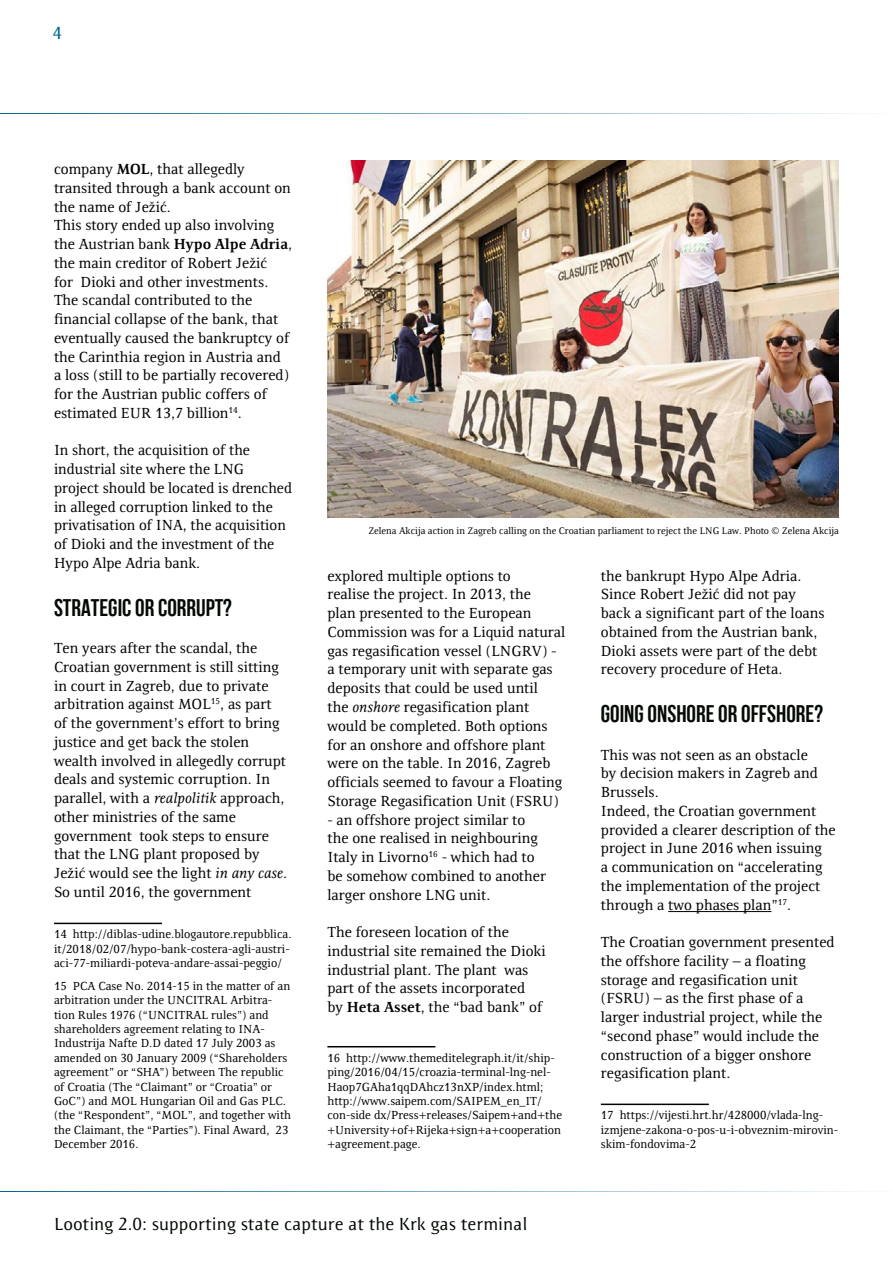
<style>
.page{position:relative;width:893px;height:1263px;background:#fff}
.page>*{position:absolute;margin:0;border:0;box-sizing:border-box;transform-origin:0 0}
.t1{font:24px "Bebas Neue";color:#040b04}
.t2{font:18px "Resavska BG Sans";color:#040b04}
.t3{font:18px "Resavska BG Sans";color:#00628b}
.t4{font:15px/18.8px "Resavska BG";color:#000}
.t5{font:12px/14.4px "Resavska BG";color:#000}
.t6{font:9.75px "Resavska BG";color:#000}
.s1{font-weight:700}
.s2{font-style:italic}
</style>
<div class="page">
<hr style="left:0;top:113px;width:893px;height:1px;background:#00628b">
<hr style="left:0;top:1191px;width:893px;height:1px;background:#00628b">
<hr style="left:668px;top:911px;width:103px;height:1px;background:#000">
<hr style="left:601px;top:1103px;width:108px;height:2px;background:#000">
<hr style="left:327px;top:1046px;width:108px;height:1px;background:#000">
<hr style="left:54px;top:923px;width:108px;height:1px;background:#000">
<img style="left:327px;top:161px;width:512px;height:356px">
<p class="t3" style="left:52px;top:23px;width:11px">4</p>
<p class="t4" style="left:54px;top:160px;width:240px">company <span class="s1">MOL</span>, that allegedly transited through a bank account on the name of Ježić.<br>This story ended up also involving the Austrian bank <span class="s1">Hypo Alpe Adria</span>, the main creditor of Robert Ježić<br>for Dioki and other investments.<br>The scandal contributed to the financial collapse of the bank, that eventually caused the bankruptcy of the Carinthia region in Austria and<br>a loss (still to be partially recovered) for the Austrian public coffers of estimated EUR 13,7 billion<sup>14</sup>.</p>
<p class="t4" style="left:54px;top:441px;width:240px">In short, the acquisition of the industrial site where the LNG project should be located is drenched in alleged corruption linked to the privatisation of INA, the acquisition of Dioki and the investment of the<br>Hypo Alpe Adria bank.</p>
<h1 class="t1" style="left:54px;top:594px;width:179px">STRATEGIC OR CORRUPT?</h1>
<p class="t4" style="left:54px;top:639px;width:235px">Ten years after the scandal, the Croatian government is still sitting in court in Zagreb, due to private arbitration against MOL<sup>15</sup>, as part of the government’s effort to bring justice and get back the stolen wealth involved in allegedly corrupt deals and systemic corruption. In parallel, with a <span class="s2">realpolitik</span> approach, other ministries of the same government took steps to ensure that the LNG plant proposed by Ježić would see the light <span class="s2">in any case</span>.<br>So until 2016, the government</p>
<p class="t5" style="left:54px;top:927px;width:239px">14 http://diblas-udine.blogautore.repubblica. it/2018/02/07/hypo-bank-costera-agli-austri&shy;aci-77-miliardi-poteva-andare-assai-peggio/</p>
<p class="t5" style="left:54px;top:978px;width:239px">15 PCA Case No. 2014-15 in the matter of an arbitration under the UNCITRAL Arbitra&shy;tion Rules 1976 (“UNCITRAL rules”) and shareholders agreement relating to INA-Industrija Nafte D.D dated 17 July 2003 as amended on 30 January 2009 (“Shareholders agreement” or “SHA”) between The republic of Croatia (The “Claimant” or “Croatia” or GoC”) and MOL Hungarian Oil and Gas PLC. (the “Respondent”, “MOL”, and together with the Claimant, the “Parties”). Final Award, 23<br>December 2016.</p>
<p class="t6" style="left:368px;top:525px;width:472px">Zelena Akcija action in Zagreb calling on the Croatian parliament to reject the LNG Law. Photo © Zelena Akcija</p>
<p class="t4" style="left:327px;top:566px;width:240px">explored multiple options to<br>realise the project. In 2013, the<br>plan presented to the European Commission was for a Liquid natural gas regasification vessel (LNGRV) - a temporary unit with separate gas deposits that could be used until<br>the <span class="s2">onshore</span> regasification plant would be completed. Both options for an onshore and offshore plant were on the table. In 2016, Zagreb officials seemed to favour a Floating Storage Regasification Unit (FSRU)</p>
<p class="t4" style="left:327px;top:810px;width:220px">- an offshore project similar to the one realised in neighbouring<br>Italy in Livorno<sup>16</sup> - which had to be somehow combined to another larger onshore LNG unit.</p>
<p class="t4" style="left:327px;top:923px;width:220px">The foreseen location of the industrial site remained the Dioki industrial plant. The plant was part of the assets incorporated<br>by <span class="s1">Heta Asset</span>, the “bad bank” of</p>
<p class="t5" style="left:327px;top:1050px;width:236px">16 http://www.themeditelegraph.it/it/ship&shy;ping/2016/04/15/croazia-terminal-lng-nel-Haop7GAha1qqDAhcz13nXP/index.html; http://www.saipem.com/SAIPEM_en_IT/ con-side dx/Press+releases/Saipem+and+the +University+of+Rijeka+sign+a+cooperation +agreement.page.</p>
<p class="t4" style="left:601px;top:566px;width:225px">the bankrupt Hypo Alpe Adria.<br>Since Robert Ježić did not pay back a significant part of the loans obtained from the Austrian bank,<br>Dioki assets were part of the debt recovery procedure of Heta.</p>
<h1 class="t1" style="left:601px;top:700px;width:224px">GOING ONSHORE OR OFFSHORE?</h1>
<p class="t4" style="left:601px;top:745px;width:236px">This was not seen as an obstacle<br>by decision makers in Zagreb and<br>Brussels.<br>Indeed, the Croatian government provided a clearer description of the project in June 2016 when issuing<br>a communication on “accelerating the implementation of the project through a two phases plan”<sup>17</sup>.</p>
<p class="t4" style="left:601px;top:933px;width:235px">The Croatian government presented the offshore facility – a floating storage and regasification unit (FSRU) – as the first phase of a larger industrial project, while the “second phase” would include the construction of a bigger onshore regasification plant.</p>
<p class="t5" style="left:601px;top:1108px;width:239px">17 https://vijesti.hrt.hr/428000/vlada-lng&shy;izmjene-zakona-o-pos-u-i-obveznim-mirovin&shy;skim-fondovima-2</p>
<p class="t2" style="left:54px;top:1213px;width:475px">Looting 2.0: supporting state capture at the Krk gas terminal</p>
</div>
